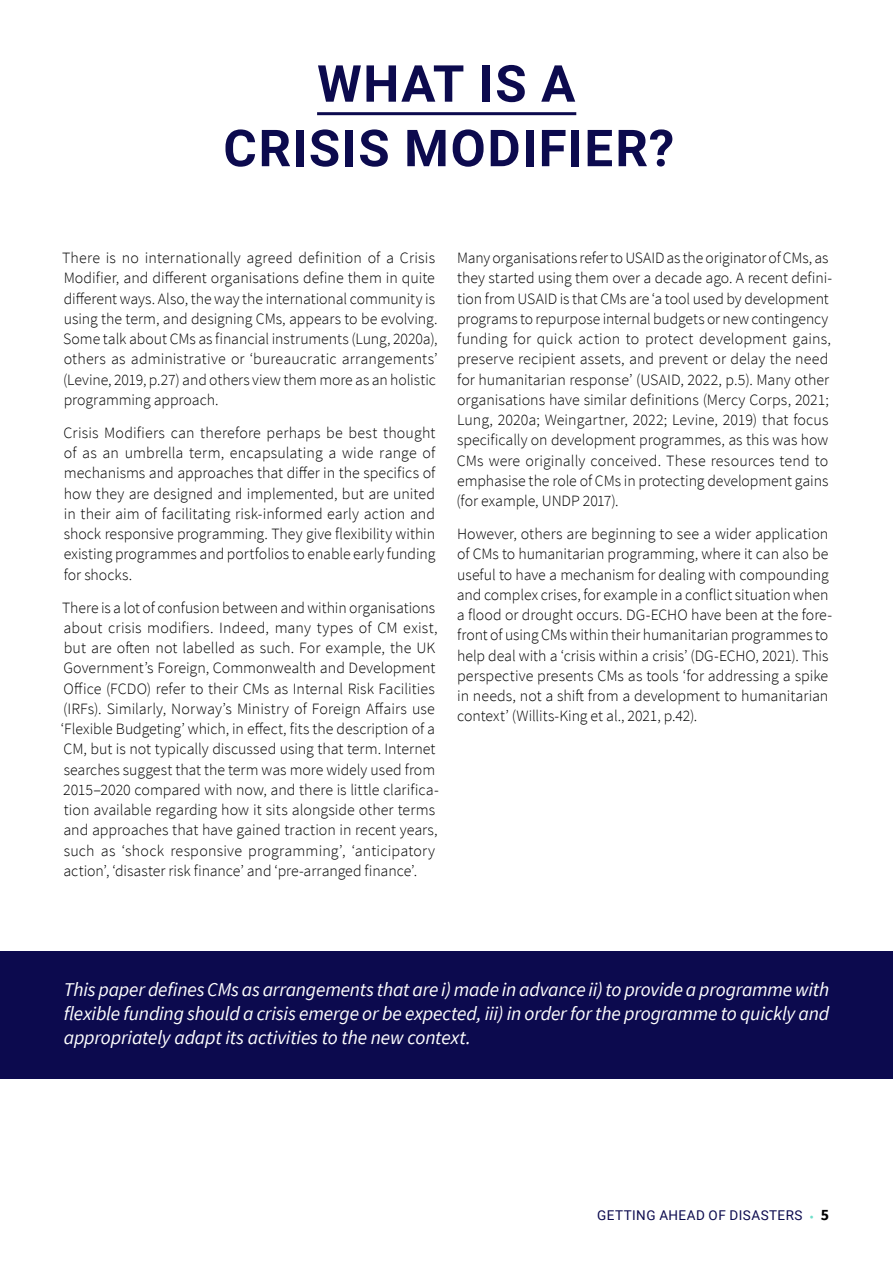
<style>
.page{position:relative;width:893px;height:1263px;background:#fff}
.page>*{position:absolute;margin:0;border:0;box-sizing:border-box;transform-origin:0 0}
.t1{font:700 51px/64.5px "Roboto";letter-spacing:.03em;color:#0c0a4e;text-align:center}
.t2{font:italic 19.5px/24px "Source Sans Pro";letter-spacing:-.01em;color:#fff;text-align:justify}
.t3{font:300 15.75px/20.2px "Source Sans Pro";color:#000}
.t4{font:13.5px "Roboto";letter-spacing:.035em;color:#0c0a4e}
.s1{color:#70dfca}
.s2{font-family:"Source Sans Pro";font-weight:700;font-size:15.75px;color:#000}
</style>
<div class="page">
<hr style="left:317px;top:112px;width:259px;height:3px;background:#0c0a4e">
<div style="left:0;top:951px;width:893px;height:127px;background:#0c0a4e"></div>
<h1 class="t1" style="left:223px;top:49px;width:452px">WHAT IS A<br>CRISIS MODIFIER?</h1>
<p class="t3" style="left:62px;top:248px;width:377px">There is no internationally agreed definition of a Crisis Modifier, and different organisations define them in quite different ways. Also, the way the international community is using the term, and designing CMs, appears to be evolving.<br>Some talk about CMs as financial instruments (Lung, 2020a), others as administrative or ‘bureaucratic arrangements’ (Levine, 2019, p.27) and others view them more as an holistic programming approach.</p>
<p class="t3" style="left:64px;top:422px;width:373px;text-align:justify">Crisis Modifiers can therefore perhaps be best thought of as an umbrella term, encapsulating a wide range of mechanisms and approaches that differ in the specifics of how they are designed and implemented, but are united in their aim of facilitating risk-informed early action and shock responsive programming. They give flexibility within existing programmes and portfolios to enable early funding for shocks.</p>
<p class="t3" style="left:61px;top:597px;width:379px">There is a lot of confusion between and within organisations about crisis modifiers. Indeed, many types of CM exist, but are often not labelled as such. For example, the UK Government’s Foreign, Commonwealth and Development Office (FCDO) refer to their CMs as Internal Risk Facilities (IRFs). Similarly, Norway’s Ministry of Foreign Affairs use ‘Flexible Budgeting’ which, in effect, fits the description of a CM, but is not typically discussed using that term. Internet searches suggest that the term was more widely used from 2015–2020 compared with now, and there is little clarifica&shy;tion available regarding how it sits alongside other terms and approaches that have gained traction in recent years, such as ‘shock responsive programming’, ‘anticipatory action’, ‘disaster risk finance’ and ‘pre-arranged finance’.</p>
<p class="t3" style="left:457px;top:248px;width:377px">Many organisations refer to USAID as the originator of CMs, as they started using them over a decade ago. A recent defini&shy;tion from USAID is that CMs are ‘a tool used by development programs to repurpose internal budgets or new contingency funding for quick action to protect development gains, preserve recipient assets, and prevent or delay the need for humanitarian response’ (USAID, 2022, p.5). Many other organisations have similar definitions (Mercy Corps, 2021; Lung, 2020a; Weingartner, 2022; Levine, 2019) that focus specifically on development programmes, as this was how CMs were originally conceived. These resources tend to emphasise the role of CMs in protecting development gains (for example, UNDP 2017).</p>
<p class="t3" style="left:457px;top:524px;width:377px">However, others are beginning to see a wider application of CMs to humanitarian programming, where it can also be useful to have a mechanism for dealing with compounding and complex crises, for example in a conflict situation when a flood or drought occurs. DG-ECHO have been at the fore&shy;front of using CMs within their humanitarian programmes to help deal with a ‘crisis within a crisis’ (DG-ECHO, 2021). This perspective presents CMs as tools ‘for addressing a spike in needs, not a shift from a development to humanitarian context’ (Willits-King et al., 2021, p.42).</p>
<p class="t2" style="left:64px;top:977px;width:767px">This paper defines CMs as arrangements that are i) made in advance ii) to provide a programme with flexible funding should a crisis emerge or be expected, iii) in order for the programme to quickly and appropriately adapt its activities to the new context.</p>
<p class="t4" style="left:597px;top:1206px;width:233px">GETTING AHEAD OF DISASTERS <span class="s1">•</span> <span class="s2">5</span></p>
</div>
